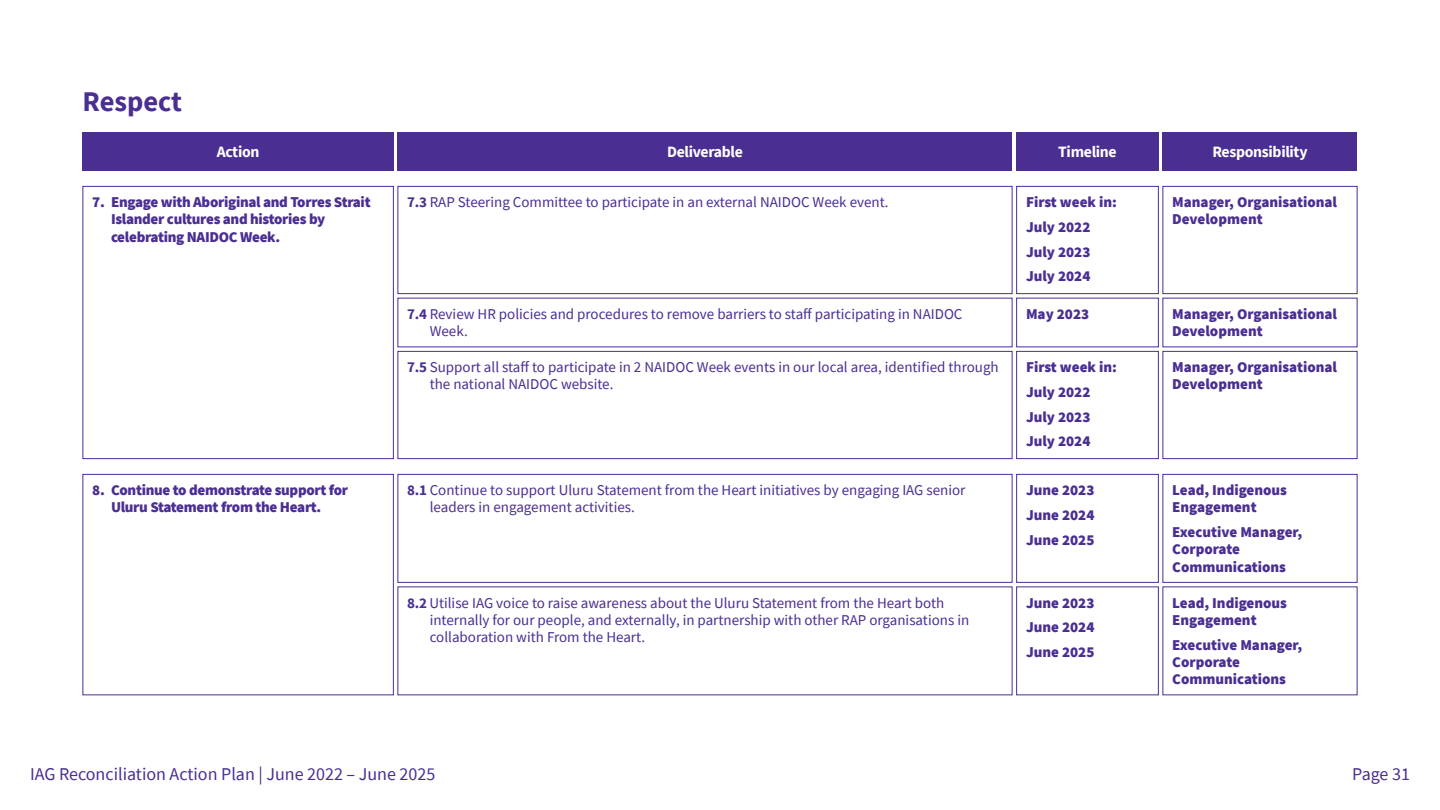
<style>
.page{position:relative;width:1440px;height:810px;background:#fff}
.page>*{position:absolute;margin:0;border:0;box-sizing:border-box;transform-origin:0 0}
.person_name{font:700 28.5px "Source Sans Pro";color:#4a2e92}
.t1{font:18px "Source Sans Pro";color:#4a2e92}
.body_copy{font:700 15.75px "Source Sans Pro";letter-spacing:-.02em;color:#fff}
.body_copy-2{font:15px/17.2px "Source Sans Pro";color:#4a2e92}
.body_copy-3{font:900 15px/17.2px "Source Sans Pro";color:#4a2e92}
.body_copy-4{font:900 15px/17.2px "Source Sans Pro";letter-spacing:-.02em;color:#4a2e92}
.s1{font-weight:700}
</style>
<div class="page">
<div style="left:398px;top:132px;width:614px;height:39px;background:#4a2e92"></div>
<div style="left:1016px;top:132px;width:143px;height:39px;background:#4a2e92"></div>
<div style="left:1162px;top:132px;width:196px;height:39px;background:#4a2e92"></div>
<div style="left:82px;top:132px;width:312px;height:39px;background:#4a2e92"></div>
<div style="left:82px;top:186px;width:312px;height:273px;border:1px solid #4a2e92"></div>
<div style="left:82px;top:474px;width:312px;height:221px;border:1px solid #4a2e92"></div>
<div style="left:398px;top:351px;width:614px;height:108px;border:1px solid #4a2e92"></div>
<div style="left:1016px;top:351px;width:143px;height:108px;border:1px solid #4a2e92"></div>
<div style="left:1162px;top:351px;width:196px;height:108px;border:1px solid #4a2e92"></div>
<div style="left:398px;top:186px;width:614px;height:108px;border:1px solid #4a2e92"></div>
<div style="left:398px;top:474px;width:614px;height:109px;border:1px solid #4a2e92"></div>
<div style="left:1016px;top:186px;width:143px;height:108px;border:1px solid #4a2e92"></div>
<div style="left:1016px;top:474px;width:143px;height:109px;border:1px solid #4a2e92"></div>
<div style="left:1016px;top:586px;width:143px;height:109px;border:1px solid #4a2e92"></div>
<div style="left:1162px;top:186px;width:196px;height:108px;border:1px solid #4a2e92"></div>
<div style="left:1162px;top:474px;width:196px;height:109px;border:1px solid #4a2e92"></div>
<p class="person_name" style="left:82px;top:83px;width:101px">Respect</p>
<p class="body_copy" style="left:217px;top:142px;width:44px">Action</p>
<p class="body_copy" style="left:667px;top:142px;width:77px">Deliverable</p>
<p class="body_copy" style="left:1058px;top:142px;width:60px">Timeline</p>
<p class="body_copy" style="left:1212px;top:142px;width:97px">Responsibility</p>
<p class="body_copy-4" style="left:111px;top:193px;width:261px;text-indent:-19px">7. Engage with Aboriginal and Torres Strait<br>Islander cultures and histories by celebrating NAIDOC Week.</p>
<p class="body_copy-3" style="left:1026px;top:193px;width:92px">First week in:</p>
<p class="body_copy-3" style="left:1026px;top:218px;width:66px">July 2022</p>
<p class="body_copy-3" style="left:1026px;top:243px;width:66px">July 2023</p>
<p class="body_copy-3" style="left:1026px;top:267px;width:66px">July 2024</p>
<p class="body_copy-3" style="left:1172px;top:193px;width:166px">Manager, Organisational<br>Development</p>
<p class="body_copy-2" style="left:407px;top:193px;width:483px"><span class="s1">7.3</span> RAP Steering Committee to participate in an external NAIDOC Week event.</p>
<p class="body_copy-4" style="left:92px;top:481px;width:257px;text-align:center">8. Continue to demonstrate support for<br>Uluru Statement from the Heart.</p>
<p class="body_copy-2" style="left:430px;top:305px;width:534px;text-indent:-22px"><span class="s1">7.4</span> Review HR policies and procedures to remove barriers to staff participating in NAIDOC<br>Week.</p>
<p class="body_copy-2" style="left:430px;top:358px;width:571px;text-indent:-22px"><span class="s1">7.5</span> Support all staff to participate in 2 NAIDOC Week events in our local area, identified through the national NAIDOC website.</p>
<p class="body_copy-3" style="left:1026px;top:305px;width:65px">May 2023</p>
<p class="body_copy-3" style="left:1026px;top:358px;width:92px">First week in:</p>
<p class="body_copy-3" style="left:1026px;top:383px;width:66px">July 2022</p>
<p class="body_copy-3" style="left:1026px;top:408px;width:66px">July 2023</p>
<p class="body_copy-3" style="left:1026px;top:432px;width:66px">July 2024</p>
<p class="body_copy-3" style="left:1172px;top:305px;width:166px">Manager, Organisational<br>Development</p>
<p class="body_copy-3" style="left:1172px;top:358px;width:166px">Manager, Organisational<br>Development</p>
<p class="body_copy-2" style="left:430px;top:481px;width:537px;text-indent:-22px"><span class="s1">8.1</span> Continue to support Uluru Statement from the Heart initiatives by engaging IAG senior leaders in engagement activities.</p>
<p class="body_copy-2" style="left:430px;top:594px;width:541px;text-indent:-22px"><span class="s1">8.2</span> Utilise IAG voice to raise awareness about the Uluru Statement from the Heart both internally for our people, and externally, in partnership with other RAP organisations in collaboration with From the Heart.</p>
<p class="body_copy-3" style="left:1026px;top:481px;width:70px">June 2023</p>
<p class="body_copy-3" style="left:1026px;top:506px;width:70px">June 2024</p>
<p class="body_copy-3" style="left:1026px;top:531px;width:70px">June 2025</p>
<p class="body_copy-3" style="left:1026px;top:594px;width:70px">June 2023</p>
<p class="body_copy-3" style="left:1026px;top:618px;width:70px">June 2024</p>
<p class="body_copy-3" style="left:1026px;top:643px;width:70px">June 2025</p>
<p class="body_copy-3" style="left:1172px;top:481px;width:116px">Lead, Indigenous<br>Engagement</p>
<p class="body_copy-3" style="left:1172px;top:523px;width:131px">Executive Manager,<br>Corporate<br>Communications</p>
<p class="body_copy-3" style="left:1172px;top:594px;width:116px">Lead, Indigenous<br>Engagement</p>
<p class="body_copy-3" style="left:1172px;top:636px;width:131px">Executive Manager,<br>Corporate<br>Communications</p>
<p class="t1" style="left:30px;top:763px;width:407px">IAG Reconciliation Action Plan | June 2022 – June 2025</p>
<p class="t1" style="left:1352px;top:763px;width:59px">Page 31</p>
</div>
